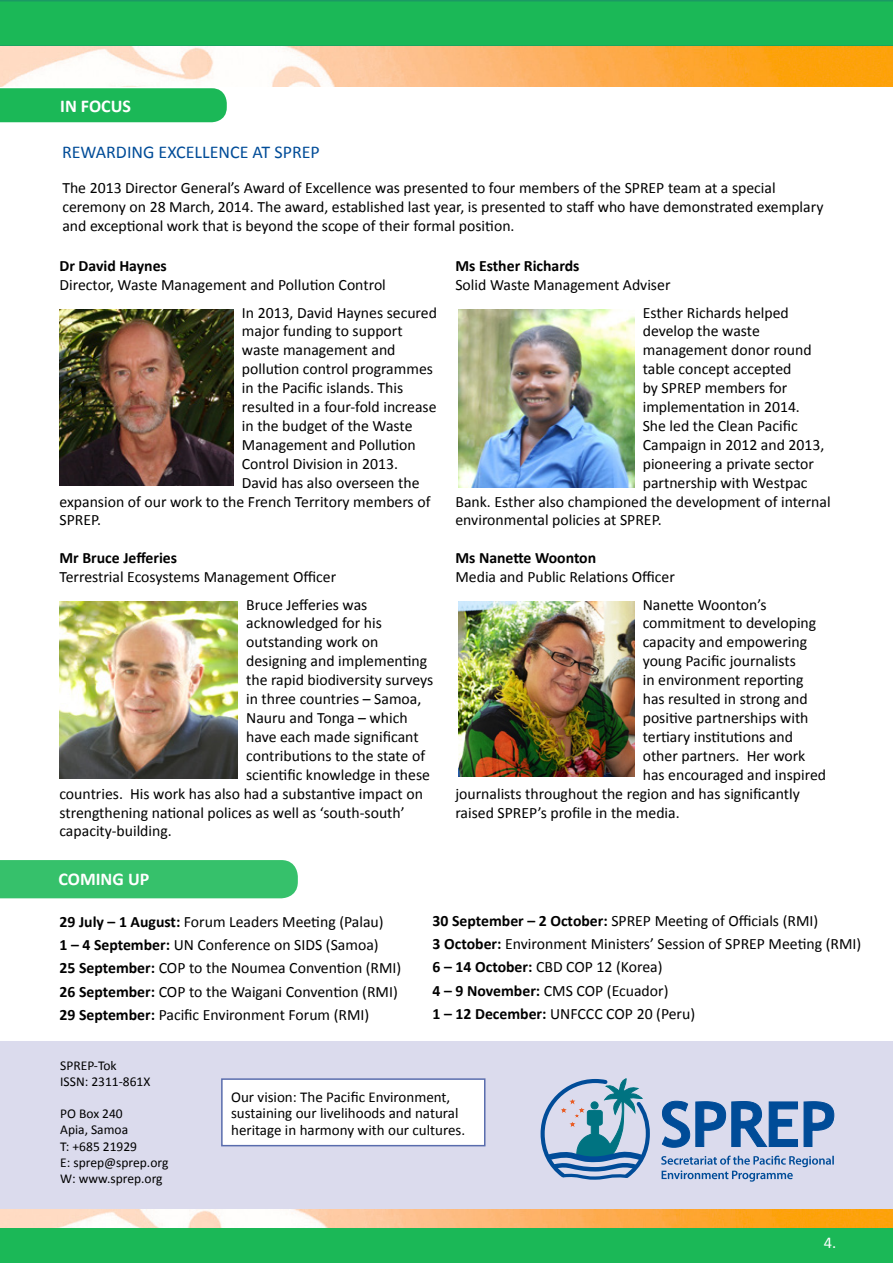
<style>
.page{position:relative;width:893px;height:1263px;background:#fff}
.page>*{position:absolute;margin:0;border:0;box-sizing:border-box;transform-origin:0 0}
.t1{font:18px "Calibri";color:#004c98}
.t2{font:700 18px "Calibri";color:#fff}
.t3{font:16.5px "Calibri";color:#fff}
.t4{font:15.75px/23.1px "Calibri";color:#000}
.t5{font:700 15.75px "Calibri";color:#000}
.t6{font:15px/16.5px "Calibri";color:#000}
.t7{font:13.5px/16.2px "Calibri";color:#000}
.s1{font-weight:700}
</style>
<div class="page">
<div style="left:0;top:1041px;width:893px;height:172px;background:#dbdbed"></div>
<div style="left:0;top:1227px;width:893px;height:36px;background:#1bb857"></div>
<div style="left:824px;top:1236px;width:69px;height:27px;background:#1bb857"></div>
<img style="left:0;top:1209px;width:893px;height:18px">
<div style="left:222px;top:1079px;width:263px;height:67px;background:#fff"></div>
<div style="left:221px;top:1078px;width:264px;height:68px;border:2px solid #596cad"></div>
<svg style="left:541px;top:1078px;width:109px;height:102px"></svg>
<svg style="left:661px;top:1155px;width:173px;height:27px"></svg>
<svg style="left:661px;top:1100px;width:173px;height:48px"></svg>
<div style="left:0;top:0;width:893px;height:46px;background:#1bb857"></div>
<img style="left:0;top:46px;width:893px;height:41px">
<div style="left:0;top:88px;width:227px;height:34px;background:#1bb857"></div>
<div style="left:0;top:860px;width:298px;height:38px;background:#36c16b"></div>
<img style="left:60px;top:309px;width:174px;height:176px">
<img style="left:60px;top:602px;width:177px;height:176px">
<img style="left:459px;top:309px;width:175px;height:179px">
<img style="left:459px;top:602px;width:175px;height:174px">
<p class="t2" style="left:60px;top:94px;width:72px">IN FOCUS</p>
<p class="t1" style="left:62px;top:140px;width:259px">REWARDING EXCELLENCE AT SPREP</p>
<p class="t4" style="left:62px;top:178px;width:763px;line-height:18.9px">The 2013 Director General’s Award of Excellence was presented to four members of the SPREP team at a special ceremony on 28 March, 2014. The award, established last year, is presented to staff who have demonstrated exemplary and exceptional work that is beyond the scope of their formal position.</p>
<p class="t5" style="left:59px;top:256px;width:109px">Dr David Haynes</p>
<p class="t4" style="left:242px;top:271px;width:197px;line-height:27.5px;text-indent:-182px">Director, Waste Management and Pollution Control<br>In 2013, David Haynes secured</p>
<p class="t4" style="left:242px;top:320px;width:162px">major funding to support</p>
<p class="t4" style="left:242px;top:339px;width:155px">waste management and</p>
<p class="t4" style="left:242px;top:357px;width:193px">pollution control programmes</p>
<p class="t4" style="left:242px;top:376px;width:163px">in the Pacific islands. This</p>
<p class="t4" style="left:242px;top:395px;width:196px">resulted in a four-fold increase</p>
<p class="t4" style="left:242px;top:414px;width:172px">in the budget of the Waste</p>
<p class="t4" style="left:242px;top:433px;width:175px">Management and Pollution</p>
<p class="t4" style="left:242px;top:452px;width:158px">Control Division in 2013.</p>
<p class="t4" style="left:242px;top:471px;width:179px">David has also overseen the</p>
<p class="t4" style="left:59px;top:490px;width:373px">expansion of our work to the French Territory members of</p>
<p class="t4" style="left:59px;top:509px;width:43px">SPREP.</p>
<p class="t5" style="left:59px;top:548px;width:119px">Mr Bruce Jefferies</p>
<p class="t4" style="left:246px;top:563px;width:123px;line-height:27.5px;text-indent:-187px">Terrestrial Ecosystems Management Officer<br>Bruce Jefferies was</p>
<p class="t4" style="left:246px;top:612px;width:137px">acknowledged for his</p>
<p class="t4" style="left:246px;top:631px;width:134px">outstanding work on</p>
<p class="t4" style="left:246px;top:649px;width:183px">designing and implementing</p>
<p class="t4" style="left:246px;top:668px;width:189px">the rapid biodiversity surveys</p>
<p class="t4" style="left:246px;top:687px;width:177px">in three countries – Samoa,</p>
<p class="t4" style="left:246px;top:706px;width:163px">Nauru and Tonga – which</p>
<p class="t4" style="left:246px;top:725px;width:174px">have each made significant</p>
<p class="t4" style="left:246px;top:744px;width:181px">contributions to the state of</p>
<p class="t4" style="left:246px;top:763px;width:185px">scientific knowledge in these</p>
<p class="t4" style="left:59px;top:782px;width:365px">countries. His work has also had a substantive impact on</p>
<p class="t4" style="left:59px;top:801px;width:347px">strengthening national polices as well as ‘south-south’</p>
<p class="t4" style="left:59px;top:820px;width:114px">capacity-building.</p>
<p class="t5" style="left:455px;top:256px;width:126px">Ms Esther Richards</p>
<p class="t4" style="left:643px;top:271px;width:148px;line-height:27.5px;text-indent:-187px">Solid Waste Management Adviser<br>Esther Richards helped</p>
<p class="t4" style="left:643px;top:320px;width:119px">develop the waste</p>
<p class="t4" style="left:643px;top:339px;width:171px">management donor round</p>
<p class="t4" style="left:643px;top:357px;width:150px">table concept accepted</p>
<p class="t4" style="left:643px;top:376px;width:146px">by SPREP members for</p>
<p class="t4" style="left:643px;top:395px;width:159px">implementation in 2014.</p>
<p class="t4" style="left:643px;top:414px;width:156px">She led the Clean Pacific</p>
<p class="t4" style="left:643px;top:433px;width:183px">Campaign in 2012 and 2013,</p>
<p class="t4" style="left:643px;top:452px;width:173px">pioneering a private sector</p>
<p class="t4" style="left:643px;top:471px;width:166px">partnership with Westpac</p>
<p class="t4" style="left:455px;top:490px;width:377px">Bank. Esther also championed the development of internal</p>
<p class="t4" style="left:455px;top:509px;width:208px">environmental policies at SPREP.</p>
<p class="t5" style="left:455px;top:548px;width:142px">Ms Nanette Woonton</p>
<p class="t4" style="left:643px;top:563px;width:125px;line-height:27.5px;text-indent:-187px">Media and Public Relations Officer<br>N anette Woonton’s</p>
<p class="t4" style="left:643px;top:612px;width:175px">commitment to developing</p>
<p class="t4" style="left:643px;top:631px;width:166px">capacity and empowering</p>
<p class="t4" style="left:643px;top:649px;width:155px">young Pacific journalists</p>
<p class="t4" style="left:643px;top:668px;width:162px">in environment reporting</p>
<p class="t4" style="left:643px;top:687px;width:167px">has resulted in strong and</p>
<p class="t4" style="left:643px;top:706px;width:167px">positive partnerships with</p>
<p class="t4" style="left:643px;top:725px;width:152px">tertiary institutions and</p>
<p class="t4" style="left:643px;top:744px;width:164px">other partners. Her work</p>
<p class="t4" style="left:643px;top:763px;width:185px">has encouraged and inspired</p>
<p class="t4" style="left:455px;top:782px;width:346px">journalists throughout the region and has significantly</p>
<p class="t4" style="left:455px;top:801px;width:226px">raised SPREP’s profile in the media.</p>
<p class="t2" style="left:59px;top:867px;width:92px">COMING UP</p>
<p class="t4" style="left:59px;top:910px;width:343px"><span class="s1">29 July – 1 August:</span> Forum Leaders Meeting (Palau)<br><span class="s1">1 – 4 September:</span> UN Conference on SIDS (Samoa)<br><span class="s1">25 September:</span> COP to the Noumea Convention (RMI)<br><span class="s1">26 September:</span> COP to the Waigani Convention (RMI)<br><span class="s1">29 September:</span> Pacific Environment Forum (RMI)</p>
<p class="t4" style="left:433px;top:909px;width:430px"><span class="s1">30 September – 2 October:</span> SPREP Meeting of Officials (RMI)<br><span class="s1">3 October:</span> Environment Ministers’ Session of SPREP Meeting (RMI)<br><span class="s1">6 – 14 October:</span> CBD COP 12 (Korea)<br><span class="s1">4 – 9 November:</span> CMS COP (Ecuador)<br><span class="s1">1 – 12 December:</span> UNFCCC COP 20 (Peru)</p>
<p class="t7" style="left:60px;top:1057px;width:92px">SPREP-Tok<br>ISSN : 2311-861X</p>
<p class="t7" style="left:60px;top:1106px;width:110px">PO Box 240<br>Apia, Samoa<br>T: +685 21929<br>E: sprep@sprep.org<br>W: www.sprep.org</p>
<p class="t6" style="left:231px;top:1088px;width:236px">Our vision: The Pacific Environment, sustaining our livelihoods and natural heritage in harmony with our cultures.</p>
<p class="t3" style="left:824px;top:1229px;width:14px">3.</p>
<p class="t3" style="left:824px;top:1232px;width:14px">4.</p>
</div>
